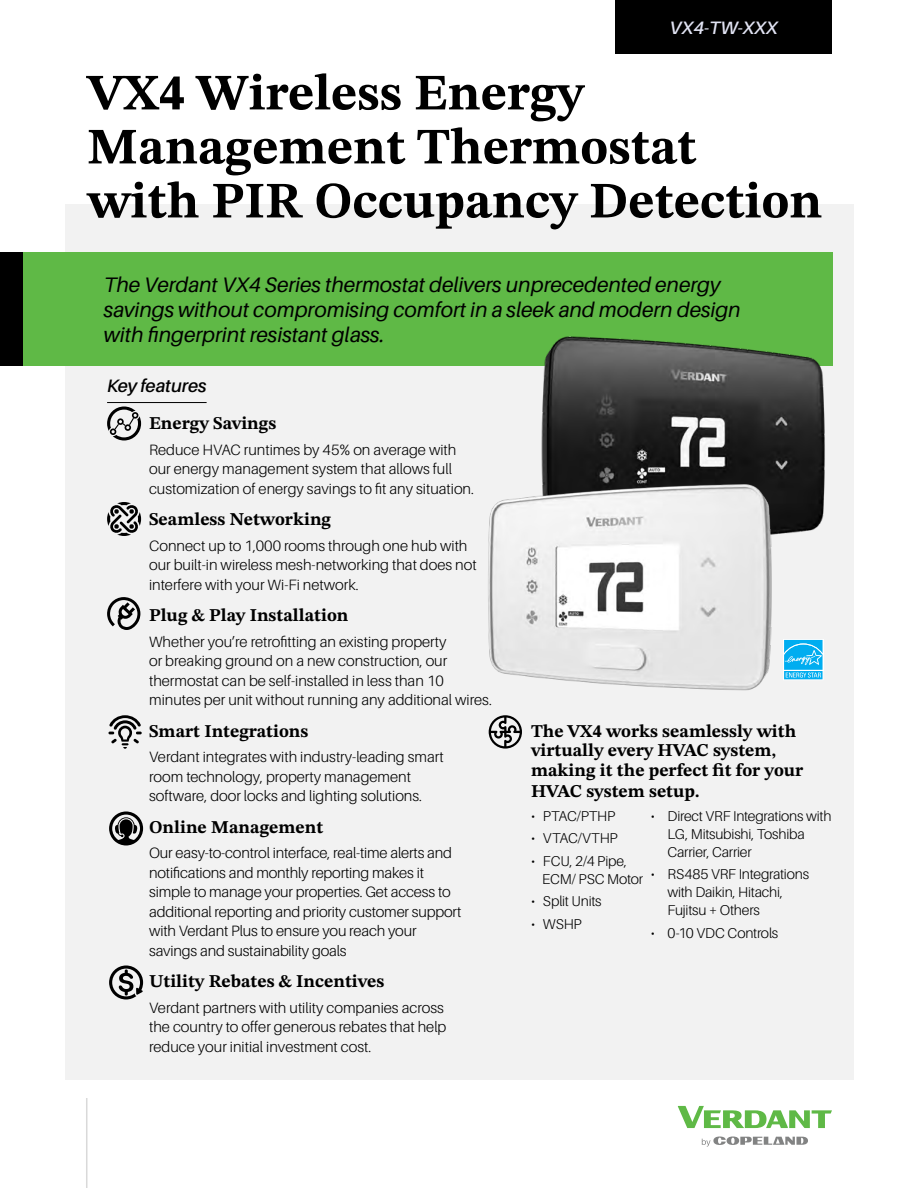
<style>
.page{position:relative;width:918px;height:1188px;background:#fff}
.page>*{position:absolute;margin:0;border:0;box-sizing:border-box;transform-origin:0 0}
.t1{font:51px/54px "STIX Two Text";color:#000}
.t2{font:italic 21px/25.2px "Aileron";color:#000}
.t3{font:18px/20px "STIX Two Text";color:#000}
.t4{font:italic 600 18px "Aileron";color:#000}
.t5{font:italic 600 18px "Aileron";color:#e1e3f3}
.t6{font:300 15px/19.5px "Aileron";color:#000}
.t7{font:300 14.25px/18px "Aileron";letter-spacing:-.01em;color:#000}
</style>
<div class="page">
<div style="left:65px;top:205px;width:788px;height:875px;background:#f2f2f2"></div>
<div style="left:0;top:252px;width:832px;height:114px;background:#5fb946"></div>
<div style="left:0;top:252px;width:22px;height:114px;background:#000"></div>
<hr style="left:86px;top:1098px;width:1px;height:90px;background:#d9d9d9">
<svg style="left:678px;top:1106px;width:154px;height:22px"></svg>
<svg style="left:702px;top:1136px;width:106px;height:11px"></svg>
<img style="left:541px;top:312px;width:292px;height:221px">
<img style="left:488px;top:457px;width:301px;height:234px">
<div style="left:615px;top:0;width:217px;height:54px;background:#000"></div>
<hr style="left:107px;top:402px;width:100px;height:1px;background:#000">
<svg style="left:107px;top:597px;width:34px;height:33px"></svg>
<svg style="left:107px;top:407px;width:34px;height:34px"></svg>
<svg style="left:109px;top:812px;width:34px;height:34px"></svg>
<svg style="left:109px;top:965px;width:34px;height:35px"></svg>
<svg style="left:108px;top:715px;width:34px;height:34px"></svg>
<svg style="left:107px;top:502px;width:34px;height:34px"></svg>
<svg style="left:489px;top:715px;width:33px;height:34px"></svg>
<div style="left:783px;top:639px;width:40px;height:32px;background:#f1fafe"></div>
<svg style="left:783px;top:640px;width:40px;height:40px;background:#38bff3"></svg>
<p class="t5" style="left:670px;top:18px;width:110px">VX4-TW-XXX</p>
<h1 class="t1" style="left:87px;top:65px;width:737px">VX4 Wireless Energy<br>Management Thermostat<br>with PIR Occupancy Detection</h1>
<h2 class="t2" style="left:104px;top:272px;width:638px">The Verdant VX4 Series thermostat delivers unprecedented energy savings without compromising comfort in a sleek and modern design with fingerprint resistant glass.</h2>
<p class="t4" style="left:107px;top:376px;width:101px">Key features</p>
<p class="t3" style="left:149px;top:413px;width:129px">Energy Savings</p>
<p class="t6" style="left:149px;top:440px;width:327px">Reduce HVAC runtimes by 45% on average with our energy management system that allows full customization of energy savings to fit any situation.</p>
<p class="t3" style="left:149px;top:509px;width:184px">Seamless Networking</p>
<p class="t6" style="left:149px;top:536px;width:329px">Connect up to 1,000 rooms through one hub with our built-in wireless mesh-networking that does not interfere with your Wi-Fi network.</p>
<p class="t3" style="left:149px;top:605px;width:201px">Plug &amp; Play Installation</p>
<p class="t6" style="left:149px;top:632px;width:344px">Whether you’re retrofitting an existing property<br>or breaking ground on a new construction, our thermostat can be self-installed in less than 10 minutes per unit without running any additional wires.</p>
<p class="t3" style="left:149px;top:721px;width:161px">Smart Integrations</p>
<p class="t6" style="left:149px;top:748px;width:296px">Verdant integrates with industry-leading smart room technology, property management software, door locks and lighting solutions.</p>
<p class="t3" style="left:149px;top:817px;width:176px">Online Management</p>
<p class="t6" style="left:149px;top:844px;width:314px">Our easy-to-control interface, real-time alerts and notifications and monthly reporting makes it simple to manage your properties. Get access to additional reporting and priority customer support with Verdant Plus to ensure you reach your savings and sustainability goals</p>
<p class="t3" style="left:149px;top:971px;width:237px">Utility Rebates &amp; Incentives</p>
<p class="t6" style="left:149px;top:998px;width:299px">Verdant partners with utility companies across the country to offer generous rebates that help reduce your initial investment cost.</p>
<p class="t3" style="left:531px;top:721px;width:274px">The VX4 works seamlessly with virtually every HVAC system, making it the perfect fit for your<br>HVAC system setup.</p>
<p class="t7" style="left:531px;top:807px;width:86px">• PTAC/PTHP</p>
<p class="t7" style="left:531px;top:829px;width:88px">• VTAC/VTHP</p>
<p class="t7" style="left:542px;top:852px;width:102px;text-indent:-11px">• FCU, 2/4 Pipe,<br>ECM/ PSC Motor</p>
<p class="t7" style="left:531px;top:892px;width:72px">• Split Units</p>
<p class="t7" style="left:531px;top:915px;width:52px">• WSHP</p>
<p class="t7" style="left:668px;top:807px;width:165px;text-indent:-17px">• Direct VRF Integrations with<br>LG, Mitsubishi, Toshiba<br>Carrier, Carrier</p>
<p class="t7" style="left:668px;top:866px;width:143px;text-indent:-17px">• RS485 VRF Integrations with Daikin, Hitachi,<br>Fujitsu + Others</p>
<p class="t7" style="left:651px;top:924px;width:129px">• 0-10 VDC Controls</p>
</div>
